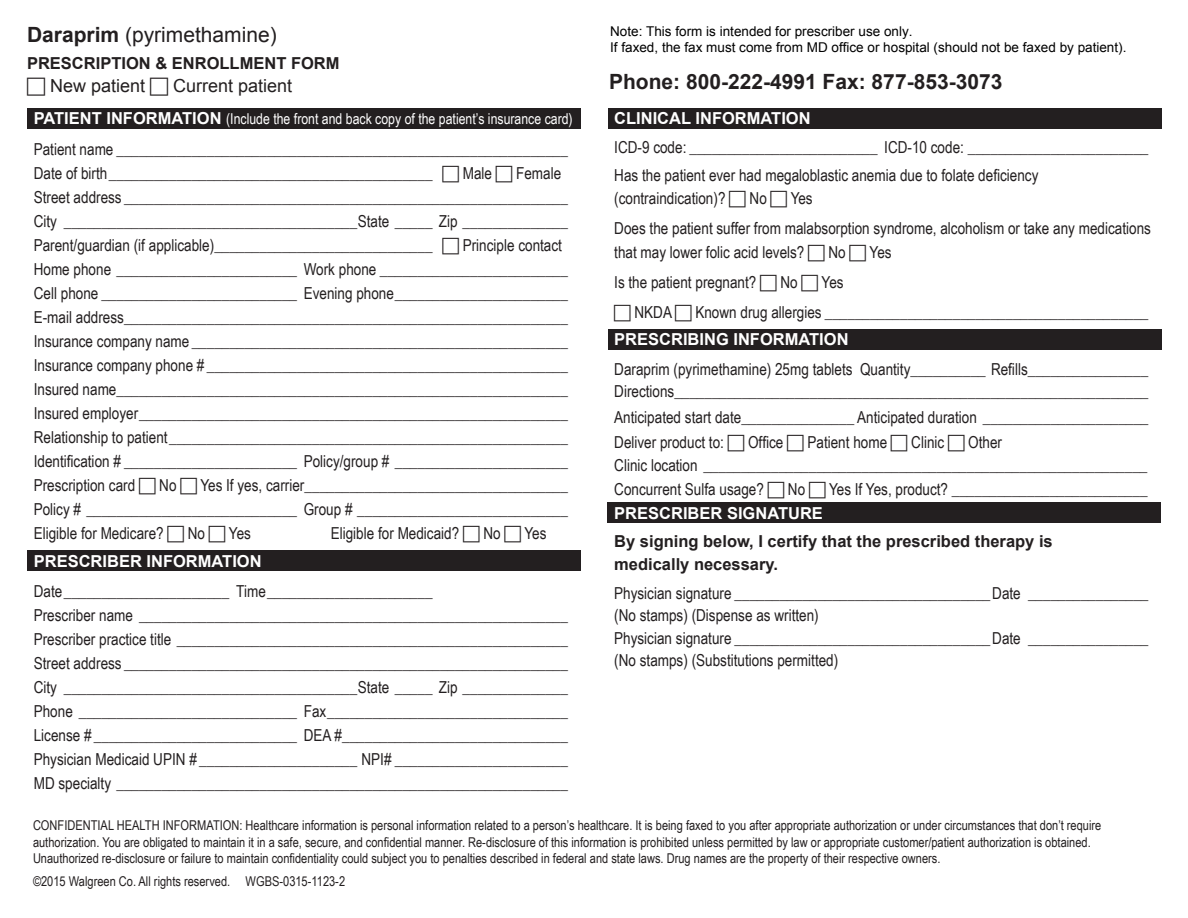
<style>
.page{position:relative;width:1188px;height:918px;background:#fff}
.page>*{position:absolute;margin:0;border:0;box-sizing:border-box;transform-origin:0 0}
.t1{font:700 21px "Arial";color:#231f20}
.t2{font:21px "Arial";color:#231f20}
.t3{font:18px "Arial";color:#231f20}
.t4{font:16.5px/22.5px "Arial Narrow";color:#231f20}
.t5{font:700 16.5px/22.5px "Arial";color:#231f20}
.t6{font:700 16.5px "Arial";color:#fff}
.t7{font:15px "Arial Narrow";color:#fff}
.t8{font:13.5px/16.5px "Arial Narrow";color:#231f20}
.t9{font:13.5px/16.2px "Arial";color:#000}
.s1{font-weight:700}
.s2{font-family:"Arial";font-weight:700;font-size:16.5px}
</style>
<div class="page">
<div style="left:608px;top:108px;width:554px;height:21px;background:#231f20"></div>
<div style="left:608px;top:330px;width:554px;height:20px;background:#231f20"></div>
<div style="left:608px;top:503px;width:553px;height:20px;background:#231f20"></div>
<div style="left:27px;top:108px;width:553px;height:21px;background:#231f20"></div>
<div style="left:27px;top:550px;width:553px;height:21px;background:#231f20"></div>
<p class="t9" style="left:610px;top:23px;width:518px">Note: This form is intended for prescriber use only.<br>If faxed, the fax must come from MD office or hospital (should not be faxed by patient).</p>
<p class="t2" style="left:27px;top:20px;width:251px"><span class="s1">Daraprim</span> (pyrimethamine)</p>
<p class="t5" style="left:27px;top:52px;width:314px">PRESCRIPTION &amp; ENROLLMENT FORM</p>
<p class="t3" style="left:50px;top:73px;width:97px">New patient</p>
<p class="t3" style="left:173px;top:73px;width:121px">Current patient</p>
<p class="t7" style="left:34px;top:108px;width:540px"><span class="s2">PATIENT INFORMATION</span> (Include the front and back copy of the patient’s insurance card)</p>
<p class="t4" style="left:34px;top:137px;width:536px">Patient name ____________________________________________________________</p>
<p class="t4" style="left:34px;top:161px;width:400px">Date of birth___________________________________________</p>
<p class="t4" style="left:463px;top:161px;width:31px">Male</p>
<p class="t4" style="left:516px;top:161px;width:47px">Female</p>
<p class="t4" style="left:34px;top:185px;width:536px">Street address ___________________________________________________________</p>
<p class="t4" style="left:34px;top:209px;width:536px">City _______________________________________State _____ Zip ______________</p>
<p class="t4" style="left:34px;top:233px;width:400px">Parent/guardian (if applicable)_____________________________</p>
<p class="t4" style="left:463px;top:233px;width:101px">Principle contact</p>
<p class="t4" style="left:34px;top:257px;width:536px">Home phone ________________________ Work phone _________________________</p>
<p class="t4" style="left:34px;top:281px;width:536px">Cell phone __________________________ Evening phone_______________________</p>
<p class="t4" style="left:34px;top:305px;width:536px">E-mail address___________________________________________________________</p>
<p class="t4" style="left:34px;top:329px;width:536px">Insurance company name __________________________________________________</p>
<p class="t4" style="left:34px;top:353px;width:536px">Insurance company phone # ________________________________________________</p>
<p class="t4" style="left:34px;top:377px;width:536px">Insured name____________________________________________________________</p>
<p class="t4" style="left:34px;top:401px;width:536px">Insured employer_________________________________________________________</p>
<p class="t4" style="left:34px;top:425px;width:536px">Relationship to patient_____________________________________________________</p>
<p class="t4" style="left:34px;top:449px;width:536px">Identification # _______________________ Policy/group # _______________________</p>
<p class="t4" style="left:34px;top:473px;width:103px">Prescription card</p>
<p class="t4" style="left:159px;top:473px;width:19px">No</p>
<p class="t4" style="left:200px;top:473px;width:369px">Yes If yes, carrier___________________________________</p>
<p class="t4" style="left:34px;top:497px;width:536px">Policy # ____________________________ Group # ____________________________</p>
<p class="t4" style="left:34px;top:521px;width:132px">Eligible for Medicare?</p>
<p class="t4" style="left:188px;top:521px;width:19px">No</p>
<p class="t4" style="left:229px;top:521px;width:24px">Yes</p>
<p class="t4" style="left:331px;top:521px;width:130px">Eligible for Medicaid?</p>
<p class="t4" style="left:483px;top:521px;width:19px">No</p>
<p class="t4" style="left:524px;top:521px;width:24px">Yes</p>
<p class="t6" style="left:34px;top:549px;width:229px">PRESCRIBER INFORMATION</p>
<p class="t4" style="left:34px;top:580px;width:400px">Date______________________ Time______________________</p>
<p class="t4" style="left:34px;top:604px;width:536px">Prescriber name _________________________________________________________</p>
<p class="t4" style="left:34px;top:628px;width:536px">Prescriber practice title ____________________________________________________</p>
<p class="t4" style="left:34px;top:652px;width:536px">Street address ___________________________________________________________</p>
<p class="t4" style="left:34px;top:676px;width:536px">City _______________________________________State _____ Zip ______________</p>
<p class="t4" style="left:34px;top:700px;width:536px">Phone _____________________________ Fax________________________________</p>
<p class="t4" style="left:34px;top:724px;width:536px">License # ___________________________ DEA #______________________________</p>
<p class="t4" style="left:34px;top:748px;width:536px">Physician Medicaid UPIN # _____________________ NPI# _______________________</p>
<p class="t4" style="left:34px;top:772px;width:536px">MD specialty ____________________________________________________________</p>
<p class="t8" style="left:33px;top:817px;width:1070px">CONFIDENTIAL HEALTH INFORMATION: Healthcare information is personal information related to a person’s healthcare. It is being faxed to you after appropriate authorization or under circumstances that don’t require authorization. You are obligated to maintain it in a safe, secure, and confidential manner. Re-disclosure of this information is prohibited unless permitted by law or appropriate customer/patient authorization is obtained.<br>Unauthorized re-disclosure or failure to maintain confidentiality could subject you to penalties described in federal and state laws. Drug names are the property of their respective owners.</p>
<p class="t8" style="left:33px;top:873px;width:314px">©2015 Walgreen Co. All rights reserved. WGBS-0315-1123-2</p>
<p class="t1" style="left:609px;top:67px;width:395px">Phone: 800-222-4991 Fax: 877-853-3073</p>
<p class="t6" style="left:614px;top:107px;width:198px">CLINICAL INFORMATION</p>
<p class="t4" style="left:614px;top:136px;width:536px">ICD-9 code: _________________________ ICD-10 code: ________________________</p>
<p class="t4" style="left:614px;top:163px;width:426px">Has the patient ever had megaloblastic anemia due to folate deficiency</p>
<p class="t4" style="left:614px;top:187px;width:113px">(contraindication)?</p>
<p class="t4" style="left:750px;top:187px;width:19px">No</p>
<p class="t4" style="left:791px;top:187px;width:24px">Yes</p>
<p class="t4" style="left:614px;top:217px;width:538px">Does the patient suffer from malabsorption syndrome, alcoholism or take any medications</p>
<p class="t4" style="left:614px;top:240px;width:192px">that may lower folic acid levels?</p>
<p class="t4" style="left:829px;top:240px;width:19px">No</p>
<p class="t4" style="left:870px;top:240px;width:24px">Yes</p>
<p class="t4" style="left:614px;top:271px;width:144px">Is the patient pregnant?</p>
<p class="t4" style="left:780px;top:271px;width:19px">No</p>
<p class="t4" style="left:822px;top:271px;width:24px">Yes</p>
<p class="t4" style="left:635px;top:300px;width:39px">NKDA</p>
<p class="t4" style="left:695px;top:300px;width:455px">Known drug allergies ___________________________________________</p>
<p class="t6" style="left:614px;top:328px;width:236px">PRESCRIBING INFORMATION</p>
<p class="t4" style="left:614px;top:357px;width:536px">Daraprim (pyrimethamine) 25mg tablets Quantity__________ Refills________________<br>Directions_______________________________________________________________</p>
<p class="t4" style="left:614px;top:405px;width:536px">Anticipated start date_______________ Anticipated duration ______________________</p>
<p class="t4" style="left:614px;top:431px;width:111px">Deliver product to:</p>
<p class="t4" style="left:748px;top:431px;width:37px">Office</p>
<p class="t4" style="left:807px;top:431px;width:81px">Patient home</p>
<p class="t4" style="left:911px;top:431px;width:35px">Clinic</p>
<p class="t4" style="left:968px;top:431px;width:35px">Other</p>
<p class="t4" style="left:614px;top:452px;width:535px;line-height:24px">Clinic location ___________________________________________________________<br>Concurrent Sulfa usage?</p>
<p class="t4" style="left:788px;top:477px;width:19px">No</p>
<p class="t4" style="left:829px;top:477px;width:320px">Yes If Yes, product? __________________________</p>
<p class="t6" style="left:614px;top:502px;width:210px">PRESCRIBER SIGNATURE</p>
<p class="t5" style="left:614px;top:530px;width:440px">By signing below, I certify that the prescribed therapy is medically necessary.</p>
<p class="t4" style="left:614px;top:581px;width:536px">Physician signature __________________________________Date ________________ (No stamps) (Dispense as written)</p>
<p class="t4" style="left:614px;top:626px;width:536px">Physician signature __________________________________Date ________________ (No stamps) (Substitutions permitted)</p>
</div>
